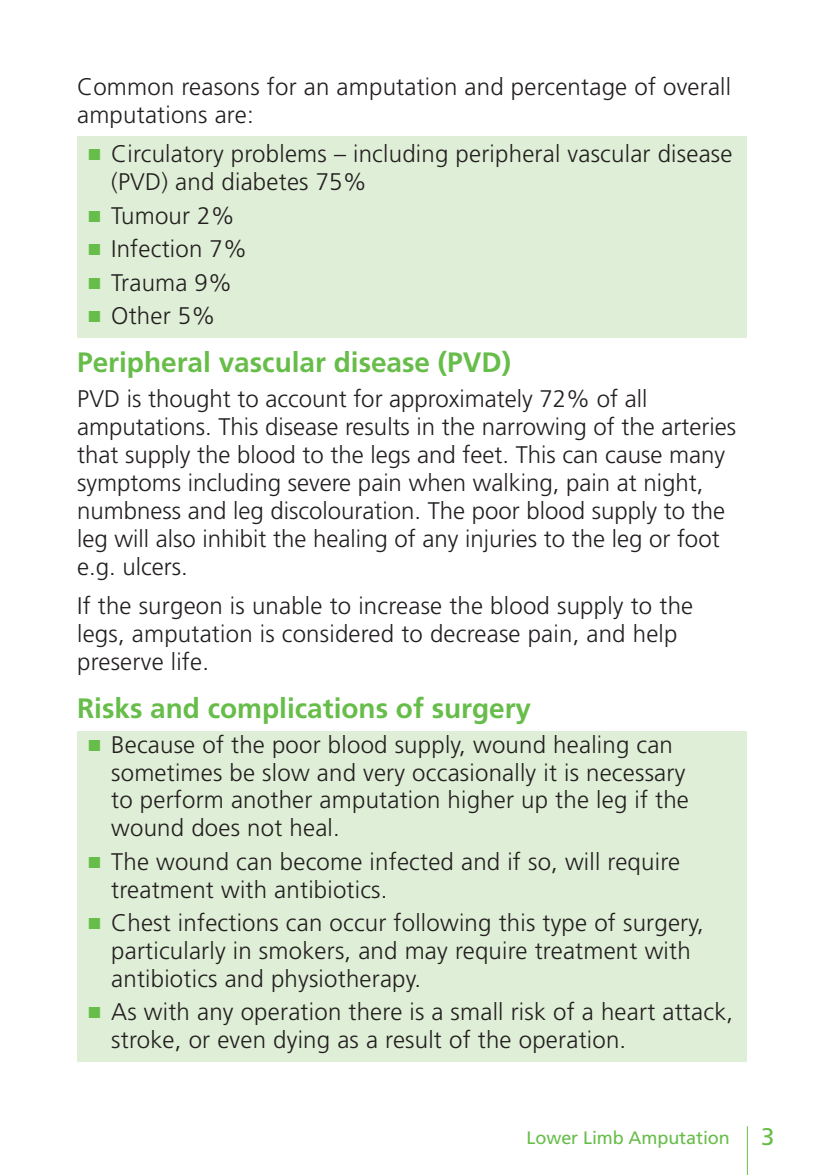
<style>
.page{position:relative;width:824px;height:1175px;background:#fff}
.page>*{position:absolute;margin:0;border:0;box-sizing:border-box;transform-origin:0 0}
.t1{font:700 28px "Frutiger";color:#67bd49}
.t2{font:300 24px/28px "Frutiger";letter-spacing:.01em;color:#231f20}
.t3{font:24px "Frutiger";color:#67bd49}
.t4{font:18px "Frutiger";letter-spacing:-.005em;color:#67bd49}
</style>
<div class="page">
<div style="left:77px;top:731px;width:669px;height:330px;background:#dfeed6"></div>
<div style="left:77px;top:136px;width:669px;height:201px;background:#dfeed6"></div>
<hr style="left:746px;top:1126px;width:1px;height:49px;background:#67bd49">
<p class="t2" style="left:77px;top:73px;width:655px">Common reasons for an amputation and percentage of overall amputations are:</p>
<p class="t2" style="left:111px;top:141px;width:622px">Circulatory problems – including peripheral vascular disease (PVD) and diabetes 75%</p>
<p class="t2" style="left:111px;top:199px;width:137px;line-height:33.4px">Tumour 2%<br>Infection 7%<br>Trauma 9%<br>Other 5%</p>
<p class="t1" style="left:77px;top:346px;width:435px">Peripheral vascular disease (PVD)</p>
<p class="t2" style="left:77px;top:385px;width:660px">PVD is thought to account for approximately 72% of all amputations. This disease results in the narrowing of the arteries that supply the blood to the legs and feet. This can cause many symptoms including severe pain when walking, pain at night, numbness and leg discolouration. The poor blood supply to the leg will also inhibit the healing of any injuries to the leg or foot e.g. ulcers.</p>
<p class="t2" style="left:77px;top:592px;width:617px">If the surgeon is unable to increase the blood supply to the legs, amputation is considered to decrease pain, and help preserve life.</p>
<p class="t1" style="left:77px;top:692px;width:455px">Risks and complications of surgery</p>
<p class="t2" style="left:111px;top:731px;width:579px">Because of the poor blood supply, wound healing can sometimes be slow and very occasionally it is necessary to perform another amputation higher up the leg if the wound does not heal.</p>
<p class="t2" style="left:111px;top:848px;width:570px">The wound can become infected and if so, will require treatment with antibiotics.</p>
<p class="t2" style="left:111px;top:909px;width:594px">Chest infections can occur following this type of surgery, particularly in smokers, and may require treatment with antibiotics and physiotherapy.</p>
<p class="t2" style="left:111px;top:998px;width:623px">As with any operation there is a small risk of a heart attack, stroke, or even dying as a result of the operation.</p>
<p class="t4" style="left:526px;top:1127px;width:205px">Lower Limb Amputation</p>
<p class="t3" style="left:760px;top:1123px;width:15px">3</p>
</div>
